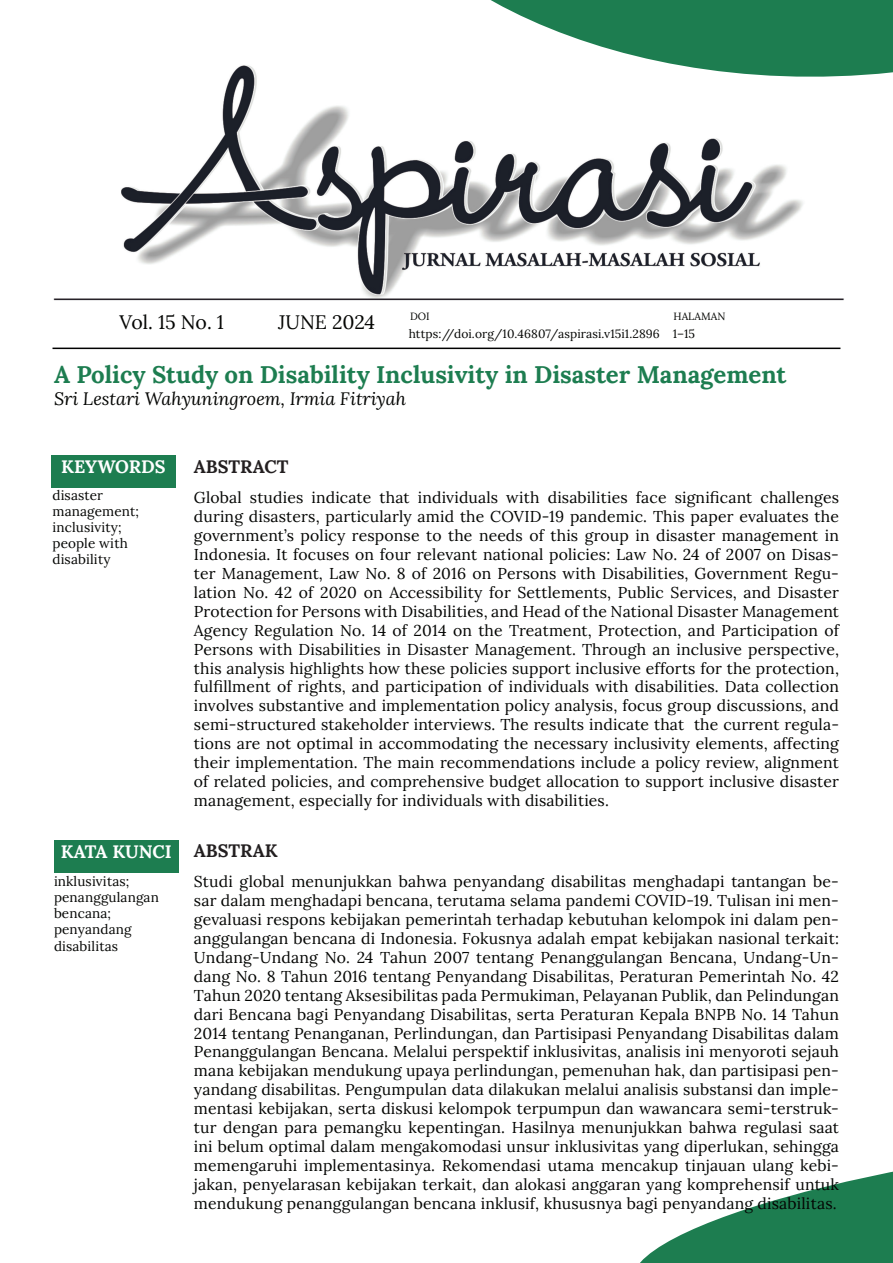
<style>
.page{position:relative;width:893px;height:1263px;background:#fff}
.page>*{position:absolute;margin:0;border:0;box-sizing:border-box;transform-origin:0 0}
.t1{font:700 24px "Lora";color:#1d7d50}
.t2{font:19.5px "Lora";color:#040503}
.t3{font:italic 18px "Lora";color:#040503}
.t4{font:700 18px "Lora";color:#fff}
.t5{font:700 18px "Lora";color:#231f20}
.t6{font:15.75px/18.9px "Lora";letter-spacing:.01em;color:#040503;text-align:justify}
.t7{font:13.5px/16.2px "Lora";letter-spacing:.01em;color:#040503}
.t8{font:12px "Lora";letter-spacing:.01em;color:#040503}
.t9{font:10.5px "Lora";color:#040503}
</style>
<div class="page">
<img style="left:52px;top:65px;width:792px;height:808px">
<svg style="left:366px;top:0;width:527px;height:112px"></svg>
<svg style="left:640px;top:1171px;width:253px;height:92px"></svg>
<hr style="left:52px;top:348px;width:788px;height:1px;background:#000">
<div style="left:51px;top:455px;width:125px;height:33px;background:#1d7d50"></div>
<div style="left:54px;top:840px;width:125px;height:32px;background:#1d7d50"></div>
<p class="t2" style="left:120px;top:307px;width:106px">Vol. 15 No. 1</p>
<p class="t2" style="left:278px;top:307px;width:99px">JUNE 2024</p>
<p class="t9" style="left:410px;top:308px;width:21px">DOI</p>
<p class="t9" style="left:673px;top:308px;width:53px">HALAMAN</p>
<p class="t8" style="left:409px;top:324px;width:288px">https://doi.org/10.46807/aspirasi.v15i1.2896 1–15</p>
<h1 class="t1" style="left:54px;top:357px;width:734px">A Policy Study on Disability Inclusivity in Disaster Management</h1>
<p class="t3" style="left:54px;top:386px;width:354px">Sri Lestari Wahyuningroem, Irmia Fitriyah</p>
<p class="t4" style="left:61px;top:453px;width:106px">KEYWORDS</p>
<p class="t5" style="left:194px;top:453px;width:96px">ABSTRACT</p>
<p class="t7" style="left:53px;top:486px;width:88px">disaster management; inclusivity; people with disability</p>
<p class="t6" style="left:194px;top:487px;width:647px">Global studies indicate that individuals with disabilities face significant challenges during disasters, particularly amid the COVID-19 pandemic. This paper evaluates the government’s policy response to the needs of this group in disaster management in Indonesia. It focuses on four relevant national policies: Law No. 24 of 2007 on Disas&shy;ter Management, Law No. 8 of 2016 on Persons with Disabilities, Government Regu&shy;lation No. 42 of 2020 on Accessibility for Settlements, Public Services, and Disaster Protection for Persons with Disabilities, and Head of the National Disaster Management Agency Regulation No. 14 of 2014 on the Treatment, Protection, and Participation of Persons with Disabilities in Disaster Management. Through an inclusive perspective, this analysis highlights how these policies support inclusive efforts for the protection, fulfillment of rights, and participation of individuals with disabilities. Data collection involves substantive and implementation policy analysis, focus group discussions, and semi-structured stakeholder interviews. The results indicate that the current regula&shy;tions are not optimal in accommodating the necessary inclusivity elements, affecting their implementation. The main recommendations include a policy review, alignment of related policies, and comprehensive budget allocation to support inclusive disaster management, especially for individuals with disabilities.</p>
<p class="t4" style="left:61px;top:838px;width:112px">KATA KUNCI</p>
<p class="t5" style="left:194px;top:837px;width:85px">ABSTRAK</p>
<p class="t7" style="left:54px;top:872px;width:106px">inklusivitas; penanggulangan bencana; penyandang disabilitas</p>
<p class="t6" style="left:194px;top:871px;width:647px">Studi global menunjukkan bahwa penyandang disabilitas menghadapi tantangan be&shy;sar dalam menghadapi bencana, terutama selama pandemi COVID-19. Tulisan ini men&shy;gevaluasi respons kebijakan pemerintah terhadap kebutuhan kelompok ini dalam pen&shy;anggulangan bencana di Indonesia. Fokusnya adalah empat kebijakan nasional terkait:<br>Undang-Undang No. 24 Tahun 2007 tentang Penanggulangan Bencana, Undang-Un&shy;dang No. 8 Tahun 2016 tentang Penyandang Disabilitas, Peraturan Pemerintah No. 42<br>Tahun 2020 tentang Aksesibilitas pada Permukiman, Pelayanan Publik, dan Pelindungan dari Bencana bagi Penyandang Disabilitas, serta Peraturan Kepala BNPB No. 14 Tahun 2014 tentang Penanganan, Perlindungan, dan Partisipasi Penyandang Disabilitas dalam Penanggulangan Bencana. Melalui perspektif inklusivitas, analisis ini menyoroti sejauh mana kebijakan mendukung upaya perlindungan, pemenuhan hak, dan partisipasi pen&shy;yandang disabilitas. Pengumpulan data dilakukan melalui analisis substansi dan imple&shy;mentasi kebijakan, serta diskusi kelompok terpumpun dan wawancara semi-terstruk&shy;tur dengan para pemangku kepentingan. Hasilnya menunjukkan bahwa regulasi saat ini belum optimal dalam mengakomodasi unsur inklusivitas yang diperlukan, sehingga memengaruhi implementasinya. Rekomendasi utama mencakup tinjauan ulang kebi&shy;jakan, penyelarasan kebijakan terkait, dan alokasi anggaran yang komprehensif untuk mendukung penanggulangan bencana inklusif, khususnya bagi penyandang disabilitas.</p>
</div>
